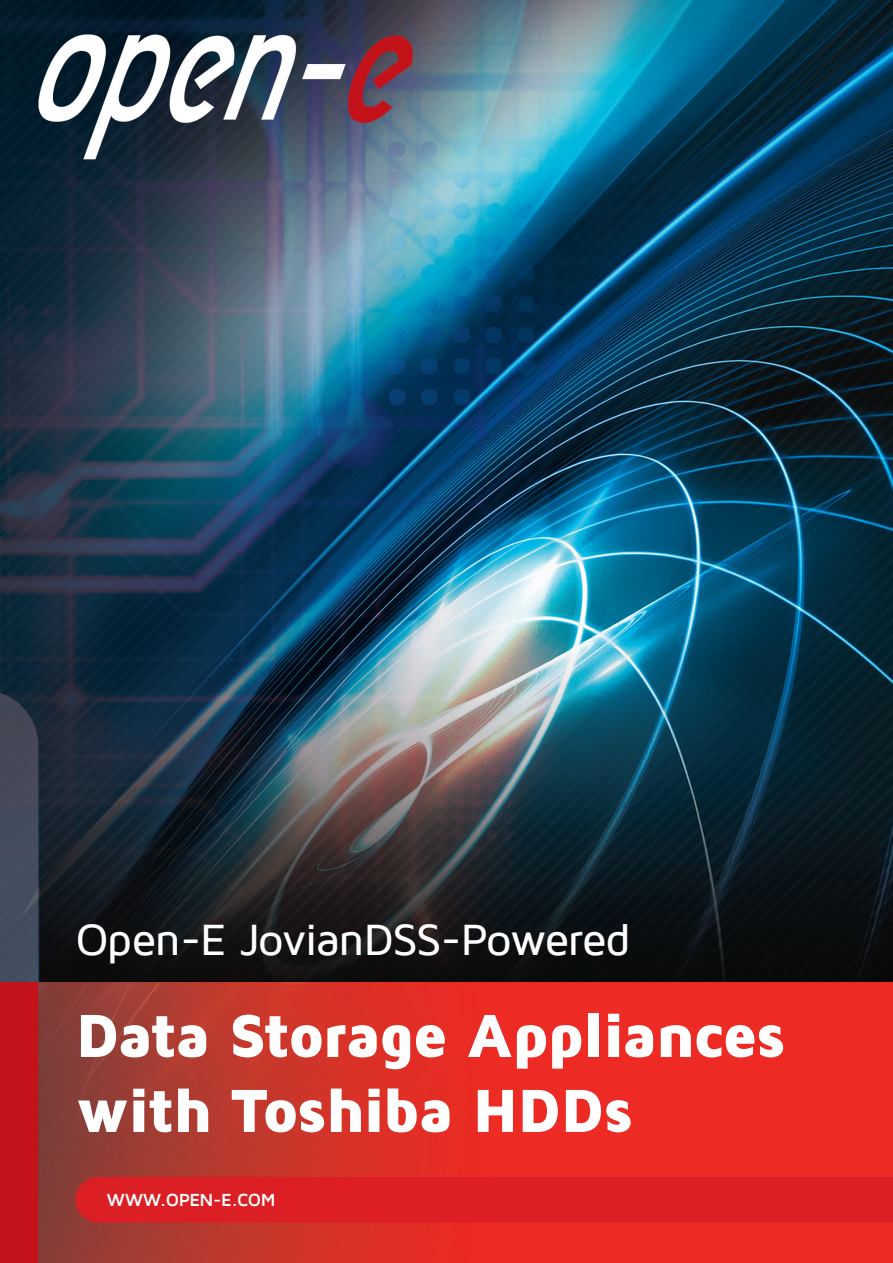
<style>
.page{position:relative;width:893px;height:1263px;background:#fff}
.page>*{position:absolute;margin:0;border:0;box-sizing:border-box;transform-origin:0 0}
.t1{font:900 63px/75px "Maven Pro";letter-spacing:-.035em;color:#fff}
.t2{font:500 45px "Maven Pro";letter-spacing:-.035em;color:#fff}
.t3{font:700 18px "Maven Pro";letter-spacing:-.025em;color:#fff}
</style>
<div class="page">
<img style="left:0;top:0;width:893px;height:1263px">
<div style="left:75px;top:1177px;width:818px;height:45px;background:#db1f25"></div>
<p class="t2" style="left:75px;top:916px;width:556px">Open-E JovianDSS-Powered</p>
<p class="t1" style="left:75px;top:998px;width:712px">Data Storage Appliances with Toshiba HDDs</p>
<p class="t3" style="left:107px;top:1190px;width:170px">WWW.OPEN-E.COM</p>
</div>
